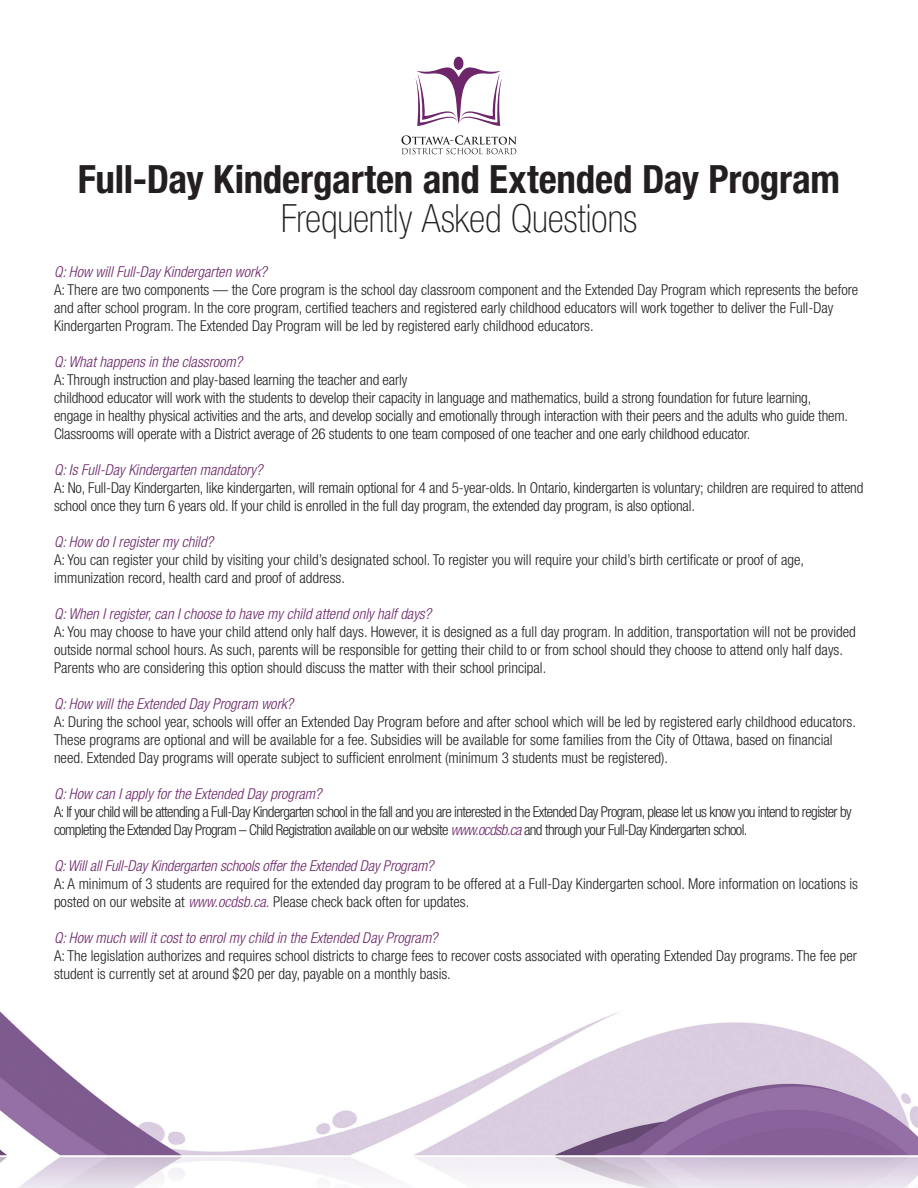
<style>
.page{position:relative;width:918px;height:1188px;background:#fff}
.page>*{position:absolute;margin:0;border:0;box-sizing:border-box;transform-origin:0 0}
.t1{font:700 condensed 39px "Helvetica Neue";letter-spacing:-.005em;color:#231f20}
.t2{font:100 condensed 39px "Helvetica Neue";color:#231f20}
.t3{font:300 condensed 15px/18px "Helvetica Neue";color:#231f20}
.t4{font:italic 300 condensed 15px "Helvetica Neue";color:#6c2669}
.t5{font:300 condensed 15px/18px "Helvetica Neue";letter-spacing:-.04em;color:#231f20}
.s1{font-style:italic;color:#6c2669}
</style>
<div class="page">
<img style="left:0;top:1011px;width:918px;height:177px">
<svg style="left:416px;top:57px;width:86px;height:69px"></svg>
<svg style="left:401px;top:135px;width:116px;height:19px"></svg>
<h1 class="t1" style="left:78px;top:155px;width:764px">Full-Day Kindergarten and Extended Day Program</h1>
<h1 class="t2" style="left:281px;top:196px;width:358px">Frequently Asked Questions</h1>
<p class="t4" style="left:54px;top:263px;width:214px">Q: How will Full-Day Kindergarten work?</p>
<p class="t3" style="left:54px;top:280px;width:806px">A: There are two components — the Core program is the school day classroom component and the Extended Day Program which represents the before and after school program. In the core program, certified teachers and registered early childhood educators will work together to deliver the Full-Day<br>Kindergarten Program. The Extended Day Program will be led by registered early childhood educators.</p>
<p class="t4" style="left:54px;top:353px;width:190px">Q: What happens in the classroom?</p>
<p class="t3" style="left:54px;top:370px;width:796px">A: Through instruction and play-based learning the teacher and early<br>childhood educator will work with the students to develop their capacity in language and mathematics, build a strong foundation for future learning, engage in healthy physical activities and the arts, and develop socially and emotionally through interaction with their peers and the adults who guide them.<br>Classrooms will operate with a District average of 26 students to one team composed of one teacher and one early childhood educator.</p>
<p class="t4" style="left:54px;top:461px;width:210px">Q: Is Full-Day Kindergarten mandatory?</p>
<p class="t3" style="left:54px;top:478px;width:811px">A: No, Full-Day Kindergarten, like kindergarten, will remain optional for 4 and 5-year-olds. In Ontario, kindergarten is voluntary; children are required to attend school once they turn 6 years old. If your child is enrolled in the full day program, the extended day program, is also optional.</p>
<p class="t4" style="left:54px;top:533px;width:161px">Q: How do I register my child?</p>
<p class="t3" style="left:54px;top:550px;width:752px">A: You can register your child by visiting your child’s designated school. To register you will require your child’s birth certificate or proof of age, immunization record, health card and proof of address.</p>
<p class="t4" style="left:54px;top:605px;width:379px">Q: When I register, can I choose to have my child attend only half days?</p>
<p class="t3" style="left:54px;top:622px;width:803px">A: You may choose to have your child attend only half days. However, it is designed as a full day program. In addition, transportation will not be provided outside normal school hours. As such, parents will be responsible for getting their child to or from school should they choose to attend only half days.<br>Parents who are considering this option should discuss the matter with their school principal.</p>
<p class="t4" style="left:54px;top:695px;width:241px">Q: How will the Extended Day Program work?</p>
<p class="t3" style="left:54px;top:712px;width:803px">A: During the school year, schools will offer an Extended Day Program before and after school which will be led by registered early childhood educators.<br>These programs are optional and will be available for a fee. Subsidies will be available for some families from the City of Ottawa, based on financial need. Extended Day programs will operate subject to sufficient enrolment (minimum 3 students must be registered).</p>
<p class="t4" style="left:54px;top:785px;width:269px">Q: How can I apply for the Extended Day program?</p>
<p class="t5" style="left:54px;top:802px;width:799px">A: If your child will be attending a Full-Day Kindergarten school in the fall and you are interested in the Extended Day Program, please let us know you intend to register by completing the Extended Day Program – Child Registration available on our website <span class="s1">www.ocdsb.ca</span> and through your Full-Day Kindergarten school.</p>
<p class="t4" style="left:54px;top:857px;width:381px">Q: Will all Full-Day Kindergarten schools offer the Extended Day Program?</p>
<p class="t3" style="left:54px;top:874px;width:806px">A: A minimum of 3 students are required for the extended day program to be offered at a Full-Day Kindergarten school. More information on locations is posted on our website at <span class="s1">www.ocdsb.ca.</span> Please check back often for updates.</p>
<p class="t4" style="left:54px;top:929px;width:385px">Q: How much will it cost to enrol my child in the Extended Day Program?</p>
<p class="t3" style="left:54px;top:946px;width:805px">A: The legislation authorizes and requires school districts to charge fees to recover costs associated with operating Extended Day programs. The fee per student is currently set at around $20 per day, payable on a monthly basis.</p>
</div>
